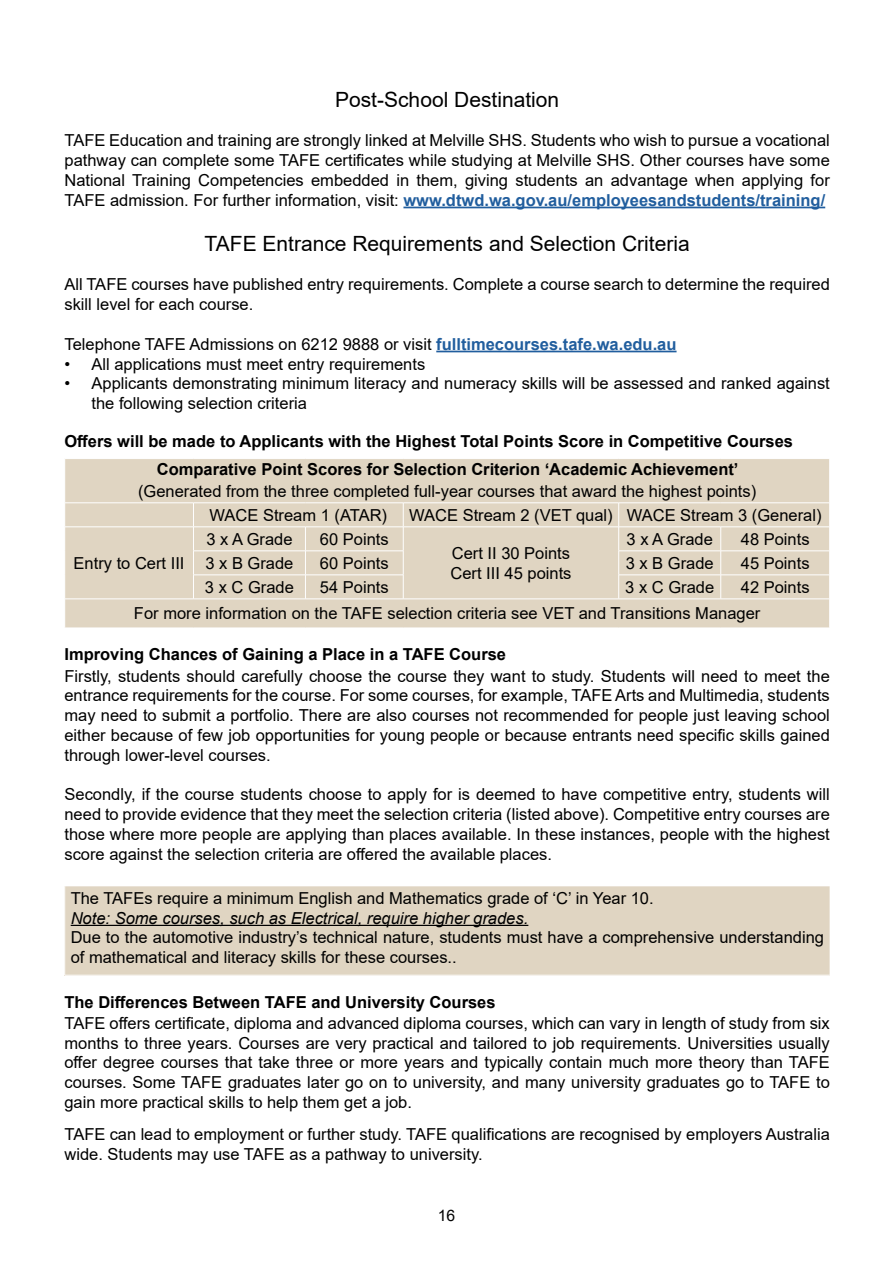
<style>
.page{position:relative;width:893px;height:1263px;background:#fff}
.page>*{position:absolute;margin:0;border:0;box-sizing:border-box;transform-origin:0 0}
.t1{font:21px "Arial";color:#000}
.t2{font:16.5px/19.8px "Arial";color:#000}
.t3{font:700 16.5px/28px "Arial";color:#000}
.t4{font:italic 16.5px "Arial";color:#000}
.t5{font:15.75px "Arial";color:#000}
.s1{font-weight:700;color:#215e9e}
</style>
<div class="page">
<hr style="left:403px;top:207px;width:422px;height:1px;background:#215e9e">
<hr style="left:436px;top:351px;width:240px;height:1px;background:#215e9e">
<div style="left:65px;top:459px;width:764px;height:169px;background:#e0d5c2"></div>
<hr style="left:64px;top:502px;width:129px;height:1px;background:#fff">
<hr style="left:193px;top:502px;width:112px;height:1px;background:#fff">
<hr style="left:305px;top:502px;width:98px;height:1px;background:#fff">
<hr style="left:403px;top:502px;width:216px;height:1px;background:#fff">
<hr style="left:619px;top:502px;width:102px;height:1px;background:#fff">
<hr style="left:721px;top:502px;width:109px;height:1px;background:#fff">
<hr style="left:64px;top:527px;width:129px;height:1px;background:#fff">
<hr style="left:193px;top:527px;width:112px;height:1px;background:#fff">
<hr style="left:305px;top:527px;width:98px;height:1px;background:#fff">
<hr style="left:403px;top:527px;width:216px;height:1px;background:#fff">
<hr style="left:619px;top:527px;width:102px;height:1px;background:#fff">
<hr style="left:721px;top:527px;width:109px;height:1px;background:#fff">
<hr style="left:193px;top:551px;width:112px;height:1px;background:#fff">
<hr style="left:305px;top:551px;width:98px;height:1px;background:#fff">
<hr style="left:618px;top:551px;width:103px;height:1px;background:#fff">
<hr style="left:721px;top:551px;width:109px;height:1px;background:#fff">
<hr style="left:193px;top:575px;width:112px;height:1px;background:#fff">
<svg style="left:193px;top:503px;width:1px;height:96px"></svg>
<hr style="left:305px;top:575px;width:98px;height:1px;background:#fff">
<svg style="left:305px;top:528px;width:1px;height:71px"></svg>
<svg style="left:403px;top:503px;width:1px;height:96px"></svg>
<hr style="left:618px;top:575px;width:103px;height:1px;background:#fff">
<svg style="left:618px;top:503px;width:1px;height:96px"></svg>
<hr style="left:721px;top:575px;width:109px;height:1px;background:#fff">
<svg style="left:720px;top:527px;width:1px;height:72px"></svg>
<hr style="left:64px;top:599px;width:129px;height:1px;background:#fff">
<hr style="left:193px;top:599px;width:112px;height:1px;background:#fff">
<hr style="left:305px;top:599px;width:98px;height:1px;background:#fff">
<hr style="left:403px;top:599px;width:216px;height:1px;background:#fff">
<hr style="left:619px;top:599px;width:102px;height:1px;background:#fff">
<hr style="left:721px;top:599px;width:109px;height:1px;background:#fff">
<div style="left:65px;top:886px;width:765px;height:89px;background:#e0d5c2"></div>
<hr style="left:71px;top:925px;width:457px;height:1px;background:#000">
<p class="t1" style="left:335px;top:85px;width:226px">Post-School Destination</p>
<p class="t2" style="left:64px;top:131px;width:767px;text-align:justify">TAFE Education and training are strongly linked at Melville SHS. Students who wish to pursue a vocational pathway can complete some TAFE certificates while studying at Melville SHS. Other courses have some National Training Competencies embedded in them, giving students an advantage when applying for TAFE admission. For further information, visit: <span class="s1">www.dtwd.wa.gov.au/employeesandstudents/training/</span></p>
<p class="t1" style="left:205px;top:229px;width:487px">TAFE Entrance Requirements and Selection Criteria</p>
<p class="t2" style="left:64px;top:275px;width:767px">All TAFE courses have published entry requirements. Complete a course search to determine the required skill level for each course.</p>
<p class="t2" style="left:64px;top:334px;width:614px">Telephone TAFE Admissions on 6212 9888 or visit <span class="s1">fulltimecourses.tafe.wa.edu.au</span></p>
<p class="t2" style="left:64px;top:354px;width:362px">• All applications must meet entry requirements</p>
<p class="t2" style="left:91px;top:374px;width:740px;text-indent:-27px">• Applicants demonstrating minimum literacy and numeracy skills will be assessed and ranked against the following selection criteria</p>
<p class="t3" style="left:157px;top:428px;width:638px;text-indent:-92px">Offers will be made to Applicants with the Highest Total Points Score in Competitive Courses<br>Comparative Point Scores for Selection Criterion ‘Academic Achievement’</p>
<p class="t2" style="left:210px;top:479px;width:548px;line-height:24.2px;text-indent:-71px">(Generated from the three completed full-year courses that award the highest points)<br>WACE Stream 1 (ATAR)</p>
<p class="t2" style="left:409px;top:505px;width:414px">WACE Stream 2 (VET qual) WACE Stream 3 (General)</p>
<p class="t2" style="left:206px;top:529px;width:88px">3 x A Grade</p>
<p class="t2" style="left:320px;top:529px;width:70px">60 Points</p>
<p class="t2" style="left:627px;top:529px;width:88px">3 x A Grade</p>
<p class="t2" style="left:741px;top:529px;width:70px">48 Points</p>
<p class="t2" style="left:450px;top:543px;width:123px">Cert II 30 Points<br>Cert III 45 points</p>
<p class="t2" style="left:74px;top:553px;width:112px">Entry to Cert III</p>
<p class="t2" style="left:205px;top:553px;width:90px">3 x B Grade</p>
<p class="t2" style="left:320px;top:553px;width:70px">60 Points</p>
<p class="t2" style="left:626px;top:553px;width:90px">3 x B Grade</p>
<p class="t2" style="left:741px;top:553px;width:70px">45 Points</p>
<p class="t2" style="left:205px;top:577px;width:90px">3 x C Grade</p>
<p class="t2" style="left:320px;top:577px;width:70px">54 Points</p>
<p class="t2" style="left:625px;top:577px;width:90px">3 x C Grade</p>
<p class="t2" style="left:134px;top:574px;width:677px;line-height:26.5px;text-indent:607px">42 Points<br>For more information on the TAFE selection criteria see VET and Transitions Manager</p>
<p class="t3" style="left:64px;top:641px;width:443px">Improving Chances of Gaining a Place in a TAFE Course</p>
<p class="t2" style="left:64px;top:666px;width:767px;text-align:justify">Firstly, students should carefully choose the course they want to study. Students will need to meet the entrance requirements for the course. For some courses, for example, TAFE Arts and Multimedia, students may need to submit a portfolio. There are also courses not recommended for people just leaving school either because of few job opportunities for young people or because entrants need specific skills gained through lower-level courses.</p>
<p class="t2" style="left:64px;top:785px;width:767px;text-align:justify">Secondly, if the course students choose to apply for is deemed to have competitive entry, students will need to provide evidence that they meet the selection criteria (listed above). Competitive entry courses are those where more people are applying than places available. In these instances, people with the highest score against the selection criteria are offered the available places.</p>
<p class="t2" style="left:71px;top:888px;width:584px">The TAFEs require a minimum English and Mathematics grade of ‘C’ in Year 10.</p>
<p class="t4" style="left:71px;top:907px;width:459px">Note: Some courses, such as Electrical, require higher grades.</p>
<p class="t2" style="left:71px;top:928px;width:755px">Due to the automotive industry’s technical nature, students must have a comprehensive understanding of mathematical and literacy skills for these courses..</p>
<p class="t3" style="left:64px;top:988px;width:433px">The Differences Between TAFE and University Courses</p>
<p class="t2" style="left:64px;top:1013px;width:767px;text-align:justify">TAFE offers certificate, diploma and advanced diploma courses, which can vary in length of study from six months to three years. Courses are very practical and tailored to job requirements. Universities usually offer degree courses that take three or more years and typically contain much more theory than TAFE courses. Some TAFE graduates later go on to university, and many university graduates go to TAFE to gain more practical skills to help them get a job.</p>
<p class="t2" style="left:64px;top:1124px;width:767px">TAFE can lead to employment or further study. TAFE qualifications are recognised by employers Australia wide. Students may use TAFE as a pathway to university.</p>
<p class="t5" style="left:438px;top:1205px;width:19px">16</p>
</div>
